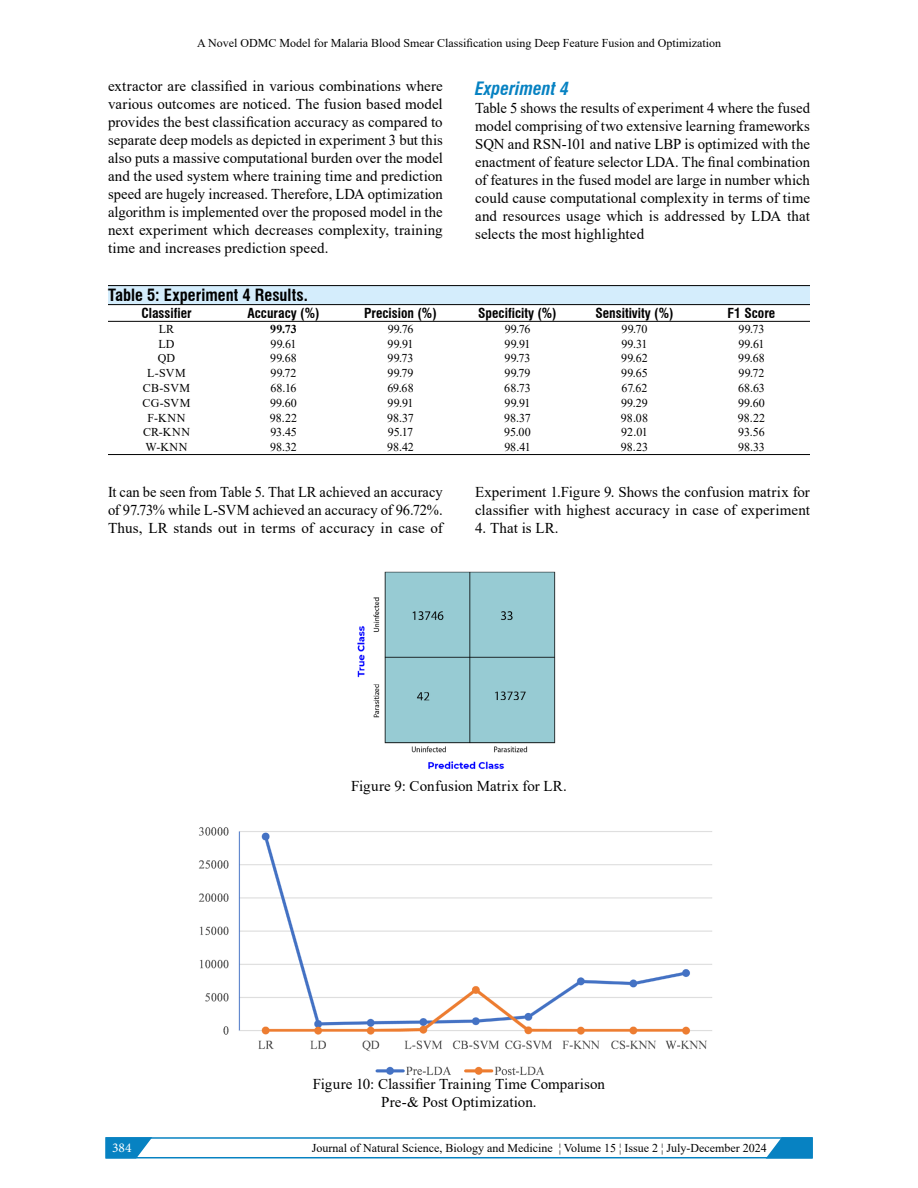
<style>
.page{position:relative;width:918px;height:1188px;background:#fff}
.page>*{position:absolute;margin:0;border:0;box-sizing:border-box;transform-origin:0 0}
.t1{font:italic 700 condensed 18px "Swiss 721 BT";color:#0782c2}
.t2{font:700 condensed 16.5px "Swiss 721 BT";letter-spacing:.005em;color:#000}
.t3{font:15px/18px "Times New Roman";letter-spacing:.005em;color:#000;text-align:justify}
.t4{font:700 condensed 13.5px "Swiss 721 BT";color:#000}
.t5{font:13.5px "Minion Pro";color:#fff}
.t6{font:12px "Times New Roman";color:#000}
.t7{font:700 12px "Times New Roman";color:#000}
</style>
<div class="page">
<div style="left:105px;top:1137px;width:708px;height:21px;border:2px solid #0782c2"></div>
<svg style="left:105px;top:1137px;width:49px;height:22px"></svg>
<svg style="left:764px;top:1137px;width:49px;height:22px"></svg>
<div style="left:108px;top:1142px;width:28px;height:13px;background:#0782c2"></div>
<div style="left:107px;top:1141px;width:29px;height:14px;border:2px solid #0782c2"></div>
<div style="left:108px;top:286px;width:702px;height:19px;background:#d4edfc"></div>
<hr style="left:108px;top:285px;width:117px;height:1px;background:#000">
<hr style="left:225px;top:285px;width:117px;height:1px;background:#000">
<hr style="left:342px;top:285px;width:117px;height:1px;background:#000">
<hr style="left:459px;top:285px;width:117px;height:1px;background:#000">
<hr style="left:576px;top:285px;width:117px;height:1px;background:#000">
<hr style="left:693px;top:285px;width:117px;height:1px;background:#000">
<hr style="left:108px;top:304px;width:117px;height:1px;background:#000">
<hr style="left:225px;top:304px;width:117px;height:1px;background:#000">
<hr style="left:342px;top:304px;width:117px;height:1px;background:#000">
<hr style="left:459px;top:304px;width:117px;height:1px;background:#000">
<hr style="left:576px;top:304px;width:117px;height:1px;background:#000">
<hr style="left:693px;top:304px;width:117px;height:1px;background:#000">
<hr style="left:108px;top:321px;width:117px;height:1px;background:#000">
<hr style="left:225px;top:321px;width:117px;height:1px;background:#000">
<hr style="left:342px;top:321px;width:117px;height:1px;background:#000">
<hr style="left:459px;top:321px;width:117px;height:1px;background:#000">
<hr style="left:576px;top:321px;width:117px;height:1px;background:#000">
<hr style="left:693px;top:321px;width:117px;height:1px;background:#000">
<hr style="left:108px;top:454px;width:117px;height:1px;background:#000">
<hr style="left:225px;top:454px;width:117px;height:1px;background:#000">
<hr style="left:342px;top:454px;width:117px;height:1px;background:#000">
<hr style="left:459px;top:454px;width:117px;height:1px;background:#000">
<hr style="left:576px;top:454px;width:117px;height:1px;background:#000">
<hr style="left:693px;top:454px;width:117px;height:1px;background:#000">
<img style="left:357px;top:571px;width:199px;height:198px">
<img style="left:199px;top:827px;width:513px;height:249px">
<p class="t6" style="left:197px;top:35px;width:525px">A Novel ODMC Model for Malaria Blood Smear Classification using Deep Feature Fusion and Optimization</p>
<p class="t3" style="left:108px;top:77px;width:336px">extractor are classified in various combinations where various outcomes are noticed. The fusion based model provides the best classification accuracy as compared to separate deep models as depicted in experiment 3 but this also puts a massive computational burden over the model and the used system where training time and prediction speed are hugely increased. Therefore, LDA optimization algorithm is implemented over the proposed model in the next experiment which decreases complexity, training time and increases prediction speed.</p>
<p class="t1" style="left:475px;top:77px;width:95px">Experiment 4</p>
<p class="t3" style="left:475px;top:98px;width:336px">Table 5 shows the results of experiment 4 where the fused model comprising of two extensive learning frameworks SQN and RSN-101 and native LBP is optimized with the enactment of feature selector LDA. The final combination of features in the fused model are large in number which could cause computational complexity in terms of time and resources usage which is addressed by LDA that selects the most highlighted</p>
<p class="t2" style="left:108px;top:285px;width:201px">Table 5: Experiment 4 Results.</p>
<p class="t4" style="left:141px;top:305px;width:52px">Classifier</p>
<p class="t4" style="left:247px;top:305px;width:74px">Accuracy (%)</p>
<p class="t4" style="left:364px;top:305px;width:74px">Precision (%)</p>
<p class="t4" style="left:478px;top:305px;width:80px">Specificity (%)</p>
<p class="t4" style="left:595px;top:305px;width:80px">Sensitivity (%)</p>
<p class="t4" style="left:728px;top:305px;width:49px">F1 Score</p>
<p class="t6" style="left:159px;top:320px;width:17px">LR</p>
<p class="t7" style="left:270px;top:320px;width:28px">99.73</p>
<p class="t6" style="left:388px;top:320px;width:27px">99.76</p>
<p class="t6" style="left:505px;top:320px;width:27px">99.76</p>
<p class="t6" style="left:622px;top:320px;width:27px">99.70</p>
<p class="t6" style="left:739px;top:320px;width:27px">99.73</p>
<p class="t6" style="left:158px;top:335px;width:18px">LD</p>
<p class="t6" style="left:271px;top:335px;width:27px">99.61</p>
<p class="t6" style="left:388px;top:335px;width:27px">99.91</p>
<p class="t6" style="left:505px;top:335px;width:27px">99.91</p>
<p class="t6" style="left:622px;top:335px;width:27px">99.31</p>
<p class="t6" style="left:739px;top:335px;width:27px">99.61</p>
<p class="t6" style="left:158px;top:350px;width:19px">QD</p>
<p class="t6" style="left:270px;top:350px;width:28px">99.68</p>
<p class="t6" style="left:388px;top:350px;width:27px">99.73</p>
<p class="t6" style="left:505px;top:350px;width:27px">99.73</p>
<p class="t6" style="left:621px;top:350px;width:28px">99.62</p>
<p class="t6" style="left:738px;top:350px;width:28px">99.68</p>
<p class="t6" style="left:147px;top:365px;width:40px">L-SVM</p>
<p class="t6" style="left:271px;top:365px;width:27px">99.72</p>
<p class="t6" style="left:388px;top:365px;width:27px">99.79</p>
<p class="t6" style="left:505px;top:365px;width:27px">99.79</p>
<p class="t6" style="left:621px;top:365px;width:28px">99.65</p>
<p class="t6" style="left:739px;top:365px;width:27px">99.72</p>
<p class="t6" style="left:143px;top:380px;width:49px">CB-SVM</p>
<p class="t6" style="left:271px;top:380px;width:27px">68.16</p>
<p class="t6" style="left:387px;top:380px;width:28px">69.68</p>
<p class="t6" style="left:504px;top:380px;width:28px">68.73</p>
<p class="t6" style="left:622px;top:380px;width:27px">67.62</p>
<p class="t6" style="left:738px;top:380px;width:28px">68.63</p>
<p class="t6" style="left:143px;top:394px;width:49px">CG-SVM</p>
<p class="t6" style="left:270px;top:394px;width:28px">99.60</p>
<p class="t6" style="left:388px;top:394px;width:27px">99.91</p>
<p class="t6" style="left:505px;top:394px;width:27px">99.91</p>
<p class="t6" style="left:621px;top:394px;width:28px">99.29</p>
<p class="t6" style="left:738px;top:394px;width:28px">99.60</p>
<p class="t6" style="left:148px;top:409px;width:39px">F-KNN</p>
<p class="t6" style="left:270px;top:409px;width:29px">98.22</p>
<p class="t6" style="left:387px;top:409px;width:28px">98.37</p>
<p class="t6" style="left:504px;top:409px;width:28px">98.37</p>
<p class="t6" style="left:621px;top:409px;width:29px">98.08</p>
<p class="t6" style="left:738px;top:409px;width:29px">98.22</p>
<p class="t6" style="left:143px;top:424px;width:49px">CR-KNN</p>
<p class="t6" style="left:270px;top:424px;width:28px">93.45</p>
<p class="t6" style="left:388px;top:424px;width:27px">95.17</p>
<p class="t6" style="left:504px;top:424px;width:28px">95.00</p>
<p class="t6" style="left:621px;top:424px;width:28px">92.01</p>
<p class="t6" style="left:738px;top:424px;width:28px">93.56</p>
<p class="t6" style="left:145px;top:439px;width:44px">W-KNN</p>
<p class="t6" style="left:270px;top:439px;width:28px">98.32</p>
<p class="t6" style="left:387px;top:439px;width:28px">98.42</p>
<p class="t6" style="left:504px;top:439px;width:28px">98.41</p>
<p class="t6" style="left:621px;top:439px;width:29px">98.23</p>
<p class="t6" style="left:738px;top:439px;width:28px">98.33</p>
<p class="t3" style="left:108px;top:482px;width:336px">It can be seen from Table 5. That LR achieved an accuracy of 97.73% while L-SVM achieved an accuracy of 96.72%.<br>Thus, LR stands out in terms of accuracy in case of</p>
<p class="t3" style="left:475px;top:482px;width:336px">Experiment 1.Figure 9. Shows the confusion matrix for classifier with highest accuracy in case of experiment</p>
<p class="t3" style="left:475px;top:518px;width:85px">4. That is LR.</p>
<p class="t3" style="left:351px;top:776px;width:217px">Figure 9: Confusion Matrix for LR.</p>
<p class="t3" style="left:313px;top:1075px;width:294px;text-align:center">Figure 10: Classifier Training Time Comparison<br>Pre-&amp; Post Optimization.</p>
<p class="t5" style="left:112px;top:1139px;width:21px">384</p>
<p class="t6" style="left:312px;top:1140px;width:457px">Journal of Natural Science, Biology and Medicine ¦ Volume 15 ¦ Issue 2 ¦ July-December 2024</p>
</div>
